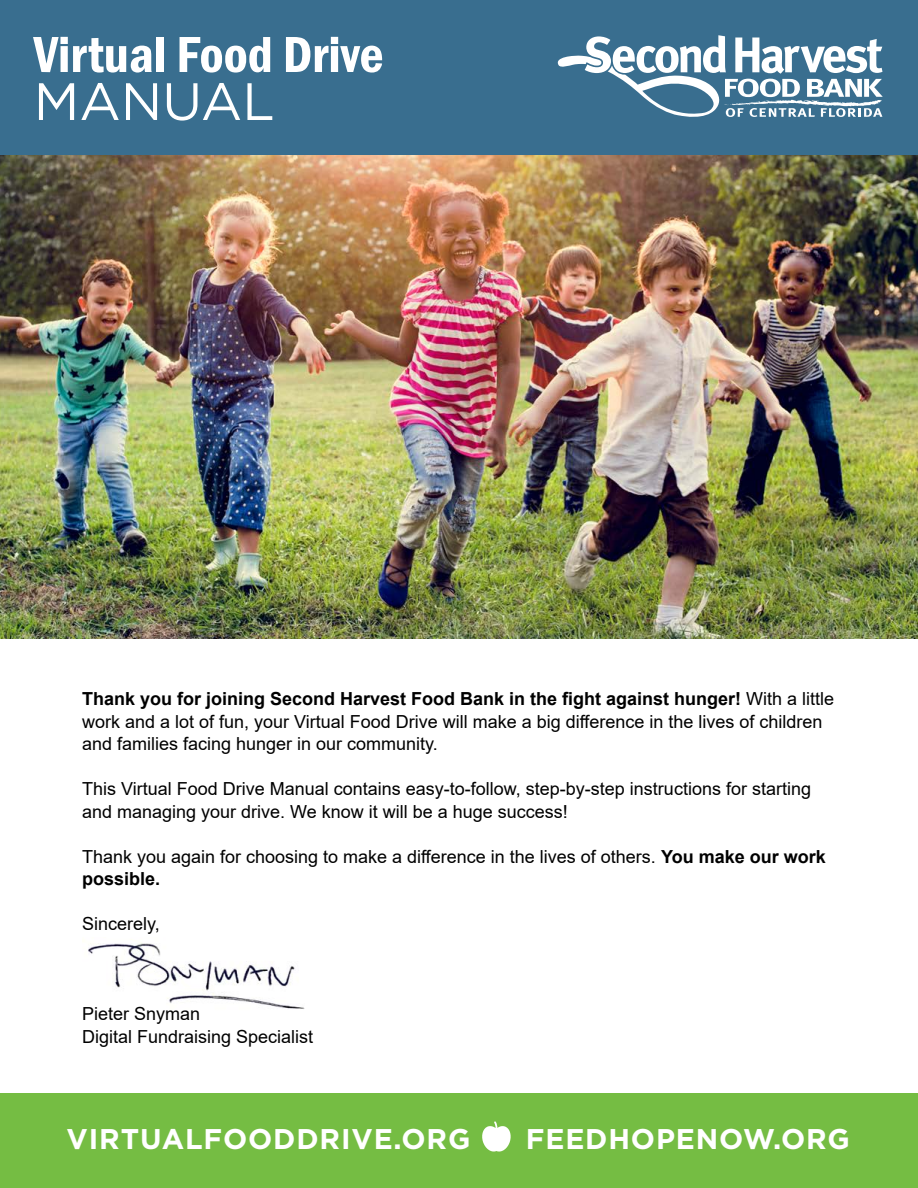
<style>
.page{position:relative;width:918px;height:1188px;background:#fff}
.page>*{position:absolute;margin:0;border:0;box-sizing:border-box;transform-origin:0 0}
.t1{font:600 condensed 52.5px "Franklin Gothic";color:#fff}
.t2{font:52.5px "Gotham";color:#fff}
.t3{font:700 28.5px "Gotham";letter-spacing:.03em;color:#fff}
.t4{font:18px/22.5px "Arial";color:#000}
.s1{font-weight:700}
</style>
<div class="page">
<div style="left:0;top:1094px;width:918px;height:94px;background:#75bd43"></div>
<img style="left:0;top:155px;width:918px;height:484px">
<div style="left:0;top:0;width:918px;height:155px;background:#396e8f"></div>
<svg style="left:558px;top:35px;width:325px;height:82px"></svg>
<img style="left:88px;top:943px;width:217px;height:66px">
<svg style="left:482px;top:1121px;width:29px;height:31px"></svg>
<h1 class="t1" style="left:34px;top:19px;width:351px">Virtual Food Drive</h1>
<h1 class="t2" style="left:34px;top:68px;width:243px">MANUAL</h1>
<p class="t4" style="left:82px;top:688px;width:754px"><span class="s1">Thank you for joining Second Harvest Food Bank in the fight against hunger!</span> With a little work and a lot of fun, your Virtual Food Drive will make a big difference in the lives of children and families facing hunger in our community.</p>
<p class="t4" style="left:82px;top:778px;width:730px">This Virtual Food Drive Manual contains easy-to-follow, step-by-step instructions for starting and managing your drive. We know it will be a huge success!</p>
<p class="t4" style="left:82px;top:845px;width:745px">Thank you again for choosing to make a difference in the lives of others. <span class="s1">You make our work possible.</span></p>
<p class="t4" style="left:82px;top:913px;width:79px">Sincerely,</p>
<p class="t4" style="left:82px;top:1003px;width:233px">Pieter Snyman<br>Digital Fundraising Specialist</p>
<h2 class="t3" style="left:67px;top:1120px;width:405px">VIRTUALFOODDRIVE.ORG</h2>
<h2 class="t3" style="left:526px;top:1120px;width:326px">FEEDHOPENOW.ORG</h2>
</div>
